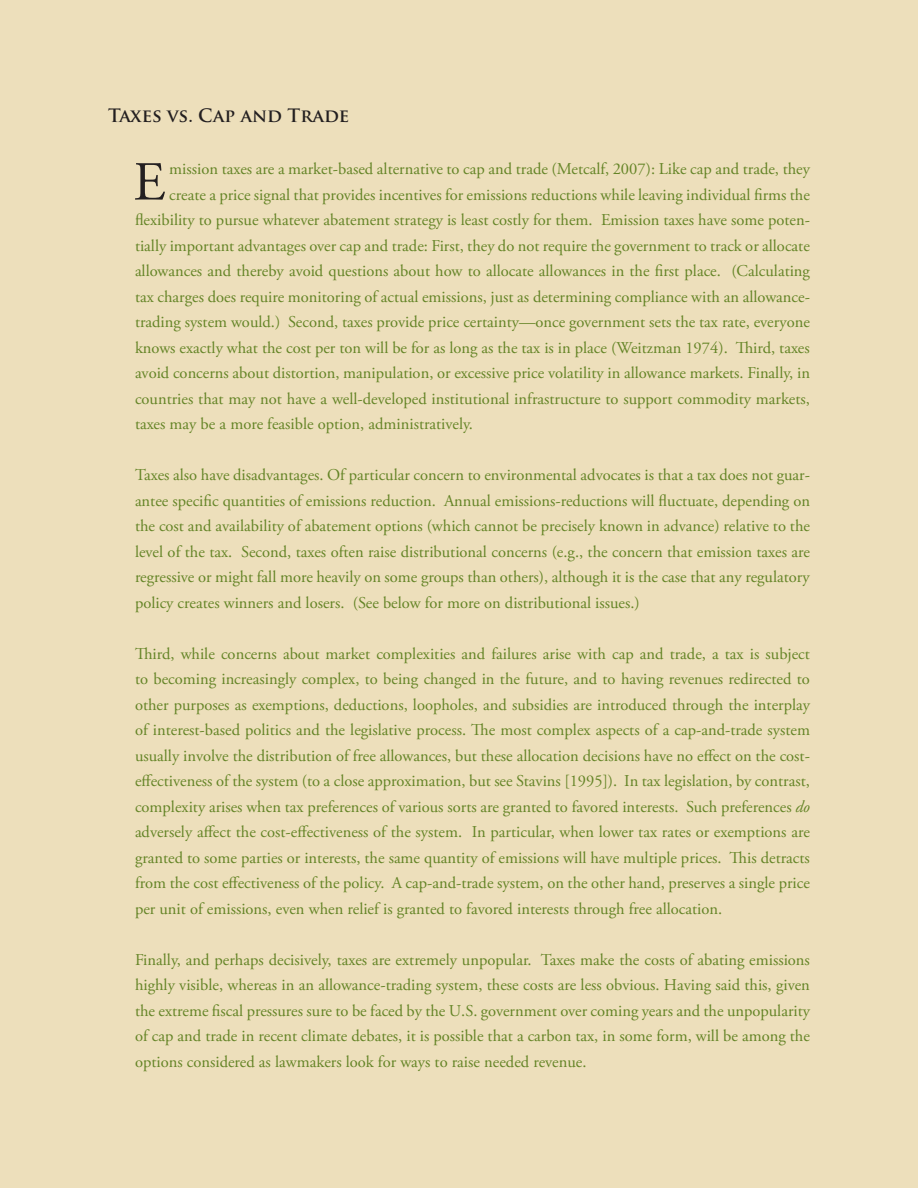
<style>
.page{position:relative;width:918px;height:1188px;background:#eddfbb}
.page>*{position:absolute;margin:0;border:0;box-sizing:border-box;transform-origin:0 0}
.Text_Box{font:54.9px "Adobe Garamond Pro";color:#231f20}
.Text_Box_Header{font:700 18px "Trajan Pro";color:#231f20}
.Text_Box-2{font:16.5px/25.5px "Adobe Garamond Pro";color:#648426;text-align:justify}
.s1{font-style:italic}
</style>
<div class="page">
<p class="Text_Box_Header" style="left:108px;top:104px;width:243px">Taxes vs. Cap and Trade</p>
<p class="Text_Box" style="left:133px;top:149px;width:34px">E</p>
<p class="Text_Box-2" style="left:169px;top:157px;width:642px">mission taxes are a market-based alternative to cap and trade (Metcalf, 2007): Like cap and trade, they</p>
<p class="Text_Box-2" style="left:169px;top:182px;width:642px">create a price signal that provides incentives for emissions reductions while leaving individual firms the</p>
<p class="Text_Box-2" style="left:135px;top:208px;width:676px">flexibility to pursue whatever abatement strategy is least costly for them. Emission taxes have some poten-</p>
<p class="Text_Box-2" style="left:135px;top:233px;width:676px">tially important advantages over cap and trade: First, they do not require the government to track or allocate</p>
<p class="Text_Box-2" style="left:135px;top:259px;width:676px">allowances and thereby avoid questions about how to allocate allowances in the first place. (Calculating</p>
<p class="Text_Box-2" style="left:135px;top:284px;width:676px">tax charges does require monitoring of actual emissions, just as determining compliance with an allowance-</p>
<p class="Text_Box-2" style="left:135px;top:310px;width:676px">trading system would.) Second, taxes provide price certainty—once government sets the tax rate, everyone</p>
<p class="Text_Box-2" style="left:135px;top:335px;width:676px">knows exactly what the cost per ton will be for as long as the tax is in place (Weitzman 1974). Third, taxes</p>
<p class="Text_Box-2" style="left:135px;top:361px;width:677px">avoid concerns about distortion, manipulation, or excessive price volatility in allowance markets. Finally, in</p>
<p class="Text_Box-2" style="left:135px;top:386px;width:677px">countries that may not have a well-developed institutional infrastructure to support commodity markets,</p>
<p class="Text_Box-2" style="left:135px;top:412px;width:340px">taxes may be a more feasible option, administratively.</p>
<p class="Text_Box-2" style="left:135px;top:463px;width:677px">Taxes also have disadvantages. Of particular concern to environmental advocates is that a tax does not guar&shy;antee specific quantities of emissions reduction. Annual emissions-reductions will fluctuate, depending on the cost and availability of abatement options (which cannot be precisely known in advance) relative to the level of the tax. Second, taxes often raise distributional concerns (e.g., the concern that emission taxes are regressive or might fall more heavily on some groups than others), although it is the case that any regulatory policy creates winners and losers. (See below for more on distributional issues.)</p>
<p class="Text_Box-2" style="left:135px;top:641px;width:677px">Third, while concerns about market complexities and failures arise with cap and trade, a tax is subject to becoming increasingly complex, to being changed in the future, and to having revenues redirected to other purposes as exemptions, deductions, loopholes, and subsidies are introduced through the interplay of interest-based politics and the legislative process. The most complex aspects of a cap-and-trade system usually involve the distribution of free allowances, but these allocation decisions have no effect on the cost&shy;effectiveness of the system (to a close approximation, but see Stavins [1995]). In tax legislation, by contrast, complexity arises when tax preferences of various sorts are granted to favored interests. Such preferences <span class="s1">do </span>adversely affect the cost-effectiveness of the system. In particular, when lower tax rates or exemptions are granted to some parties or interests, the same quantity of emissions will have multiple prices. This detracts from the cost effectiveness of the policy. A cap-and-trade system, on the other hand, preserves a single price per unit of emissions, even when relief is granted to favored interests through free allocation.</p>
<p class="Text_Box-2" style="left:135px;top:947px;width:677px">Finally, and perhaps decisively, taxes are extremely unpopular. Taxes make the costs of abating emissions highly visible, whereas in an allowance-trading system, these costs are less obvious. Having said this, given the extreme fiscal pressures sure to be faced by the U.S. government over coming years and the unpopularity of cap and trade in recent climate debates, it is possible that a carbon tax, in some form, will be among the options considered as lawmakers look for ways to raise needed revenue.</p>
</div>
